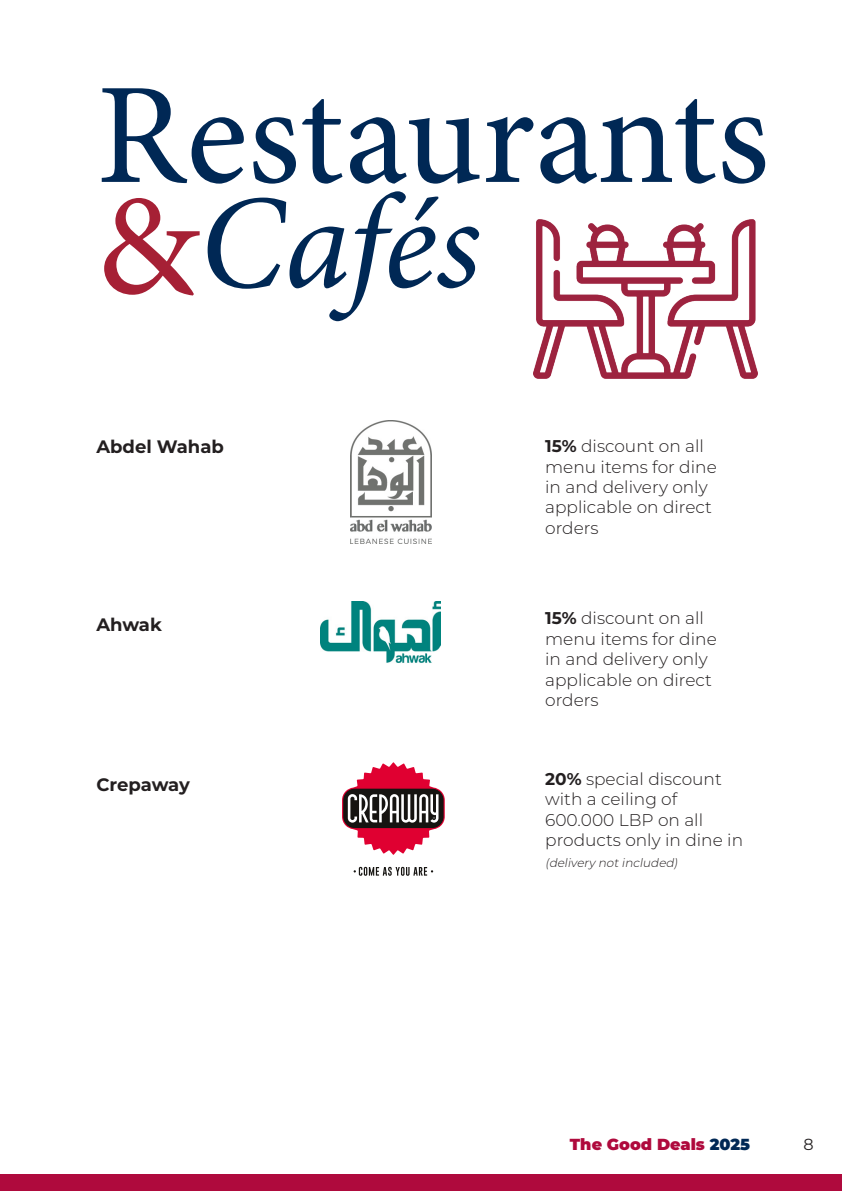
<style>
.page{position:relative;width:842px;height:1191px;background:#fff}
.page>*{position:absolute;margin:0;border:0;box-sizing:border-box;transform-origin:0 0}
.t1{font:144px "Minion Pro";color:#002855}
.t2{font:144px "Minion Pro";color:#a62035}
.t3{font:italic 134px "Minion Pro";letter-spacing:-.01em;color:#002855}
.t4{font:700 18px "Montserrat";color:#231f20}
.t5{font:300 17px/20.4px "Montserrat";color:#231f20}
.t6{font:900 16px "Montserrat";color:#af0a3d}
.t7{font:16px "Montserrat";color:#231f20}
.t8{font:italic 300 12px "Montserrat";color:#231f20}
.s1{font-weight:700}
.s2{color:#002855}
</style>
<div class="page">
<div style="left:0;top:1175px;width:842px;height:16px;background:#af0a3d"></div>
<img style="left:351px;top:420px;width:80px;height:123px">
<img style="left:321px;top:601px;width:120px;height:62px">
<svg style="left:342px;top:762px;width:103px;height:92px"></svg>
<svg style="left:354px;top:867px;width:79px;height:8px"></svg>
<img style="left:534px;top:219px;width:223px;height:160px">
<p class="t1" style="left:96px;top:39px;width:675px">Restaurants</p>
<p class="t3" style="left:199px;top:152px;width:284px">Cafés</p>
<p class="t2" style="left:96px;top:150px;width:104px">&amp;</p>
<p class="t4" style="left:96px;top:434px;width:129px">Abdel Wahab</p>
<p class="t4" style="left:96px;top:612px;width:67px">Ahwak</p>
<p class="t4" style="left:96px;top:771px;width:95px">Crepaway</p>
<p class="t5" style="left:545px;top:435px;width:160px"><span class="s1">15%</span> discount on all</p>
<p class="t5" style="left:545px;top:456px;width:173px">menu items for dine in and delivery only applicable on direct orders</p>
<p class="t5" style="left:545px;top:607px;width:160px"><span class="s1">15%</span> discount on all</p>
<p class="t5" style="left:545px;top:628px;width:173px">menu items for dine in and delivery only applicable on direct orders</p>
<p class="t5" style="left:545px;top:768px;width:199px"><span class="s1">20%</span> special discount with a ceiling of<br>600.000 LBP on all products only in dine in</p>
<p class="t8" style="left:674px;top:854px;width:8px">(</p>
<p class="t8" style="left:545px;top:854px;width:8px">(</p>
<p class="t8" style="left:549px;top:854px;width:129px">delivery not included</p>
<p class="t6" style="left:570px;top:1132px;width:182px">The Good Deals <span class="s2">2025</span></p>
<p class="t7" style="left:803px;top:1133px;width:12px">8</p>
</div>
